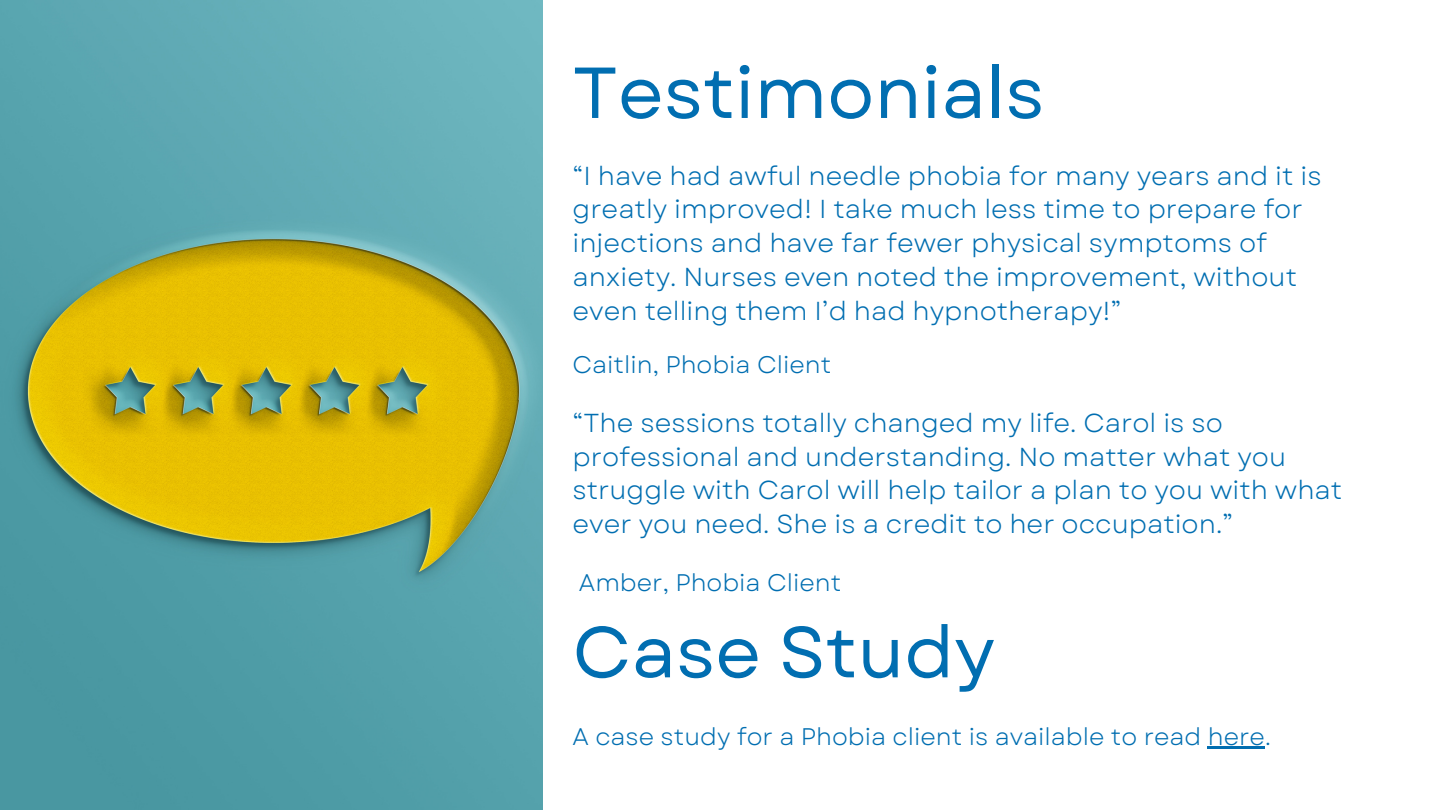
<style>
.page{position:relative;width:1440px;height:810px;background:#fff}
.page>*{position:absolute;margin:0;border:0;box-sizing:border-box;transform-origin:0 0}
.t1{font:72px "Garet";color:#016eb1}
.t2{font:26px/33.8px "Garet";color:#016eb1}
.t3{font:24px "Garet";color:#016eb1}
</style>
<div class="page">
<img style="left:0;top:0;width:542px;height:810px">
<hr style="left:1208px;top:746px;width:57px;height:3px;background:#016eb1">
<h1 class="t1" style="left:573px;top:41px;width:473px">Testimonials</h1>
<p class="t2" style="left:573px;top:159px;width:751px">“I have had awful needle phobia for many years and it is greatly improved! I take much less time to prepare for injections and have far fewer physical symptoms of anxiety. Nurses even noted the improvement, without even telling them I’d had hypnotherapy!”</p>
<p class="t3" style="left:573px;top:347px;width:260px">Caitlin, Phobia Client</p>
<p class="t2" style="left:573px;top:406px;width:771px">“The sessions totally changed my life. Carol is so professional and understanding. No matter what you struggle with Carol will help tailor a plan to you with what ever you need. She is a credit to her occupation.”</p>
<p class="t3" style="left:579px;top:566px;width:264px">Amber, Phobia Client</p>
<h1 class="t1" style="left:573px;top:600px;width:424px">Case Study</h1>
<p class="t3" style="left:573px;top:719px;width:700px">A case study for a Phobia client is available to read here.</p>
</div>
